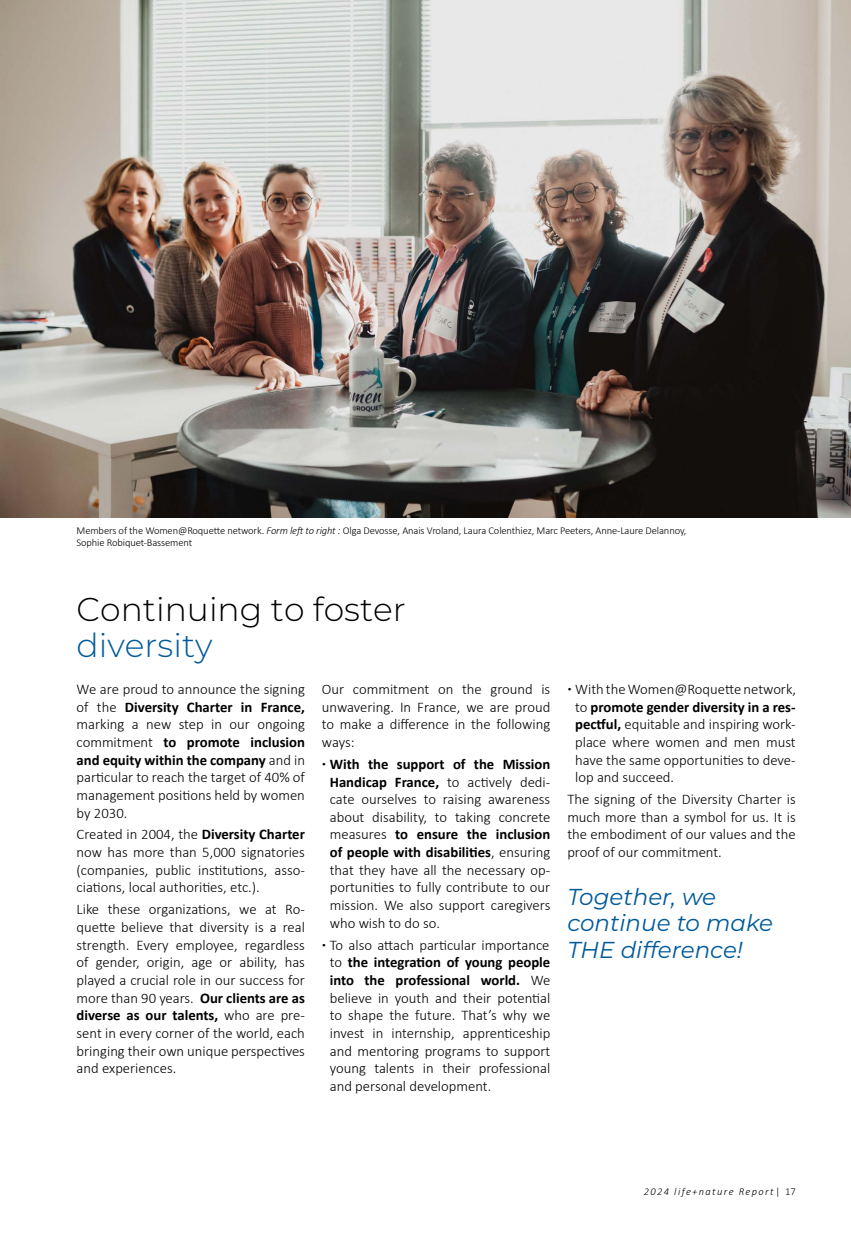
<style>
.page{position:relative;width:851px;height:1234px;background:#fff}
.page>*{position:absolute;margin:0;border:0;box-sizing:border-box;transform-origin:0 0}
.t1{font:100 33px "Montserrat";color:#000}
.t2{font:100 33px "Montserrat";color:#005a9a}
.t3{font:italic 22.95px/26.5px "Montserrat";color:#005a9a}
.t4{font:300 14.7px/17.7px "Calibri";color:#000;text-align:justify}
.t5{font:300 10.5px/12.6px "Calibri";letter-spacing:-.01em;color:#000}
.t6{font:italic 300 10.5px "Calibri";letter-spacing:.13em;color:#000}
.s1{font-style:italic}
.s2{font-size:9px}
.s3{font-weight:700}
.s4{font-style:normal}
</style>
<div class="page">
<img style="left:0;top:0;width:850px;height:517px">
<p class="t5" style="left:77px;top:523px;width:611px">Members of the Women@Roquette network. <span class="s1">Form left to right :</span> Olga Devosse, Anais Vroland, Laura Colenthiez, Marc Peeters, Anne-Laure Delannoy,<br>Sophie Robiquet-Bassement</p>
<h1 class="t1" style="left:77px;top:587px;width:331px">Continuing to foster</h1>
<h1 class="t2" style="left:77px;top:623px;width:137px">diversity</h1>
<p class="t4" style="left:322px;top:680px;width:230px">Our commitment on the ground is unwavering. In France, we are proud to make a difference in the following ways:</p>
<p class="t4" style="left:330px;top:754px;width:222px;text-indent:-8px"><span class="s2">•</span> <span class="s3">With the support of the Mission Handicap France,</span> to actively dedi&shy;cate ourselves to raising awareness about disability, to taking concrete measures <span class="s3">to ensure the inclusion of people with disabilities</span>, ensuring that they have all the necessary op&shy;portunities to fully contribute to our mission. We also support caregivers who wish to do so.</p>
<p class="t4" style="left:330px;top:935px;width:222px;text-indent:-8px"><span class="s2">•</span> To also attach particular importance to <span class="s3">the integration of young people into the professional world.</span> We believe in youth and their potential to shape the future. That’s why we invest in internship, apprenticeship and mentoring programs to support young talents in their professional and personal development.</p>
<p class="t4" style="left:77px;top:680px;width:230px">We are proud to announce the signing of the <span class="s3">Diversity Charter in France, </span>marking a new step in our ongoing commitment <span class="s3">to promote inclusion and equity within the company</span> and in particular to reach the target of 40% of management positions held by women by 2030.</p>
<p class="t4" style="left:77px;top:825px;width:230px">Created in 2004, the <span class="s3">Diversity Charter </span>now has more than 5,000 signatories (companies, public institutions, asso&shy;ciations, local authorities, etc.).</p>
<p class="t4" style="left:77px;top:900px;width:230px">Like these organizations, we at Ro&shy;quette believe that diversity is a real strength. Every employee, regardless of gender, origin, age or ability, has played a crucial role in our success for more than 90 years. <span class="s3">Our clients are as diverse as our talents,</span> who are pre&shy;sent in every corner of the world, each bringing their own unique perspectives and experiences.</p>
<p class="t4" style="left:575px;top:680px;width:222px;text-indent:-8px"><span class="s2">•</span> With the Women@Roquette network, to <span class="s3">promote gender diversity in a res&shy;pectful,</span> equitable and inspiring work&shy;place where women and men must have the same opportunities to deve&shy;lop and succeed.</p>
<p class="t4" style="left:567px;top:790px;width:230px">The signing of the Diversity Charter is much more than a symbol for us. It is the embodiment of our values and the proof of our commitment.</p>
<h2 class="t3" style="left:567px;top:882px;width:207px">Together, we continue to make<br>THE difference!</h2>
<p class="t6" style="left:643px;top:1184px;width:153px">2024 life+nature Report<span class="s4">| 17</span></p>
</div>
